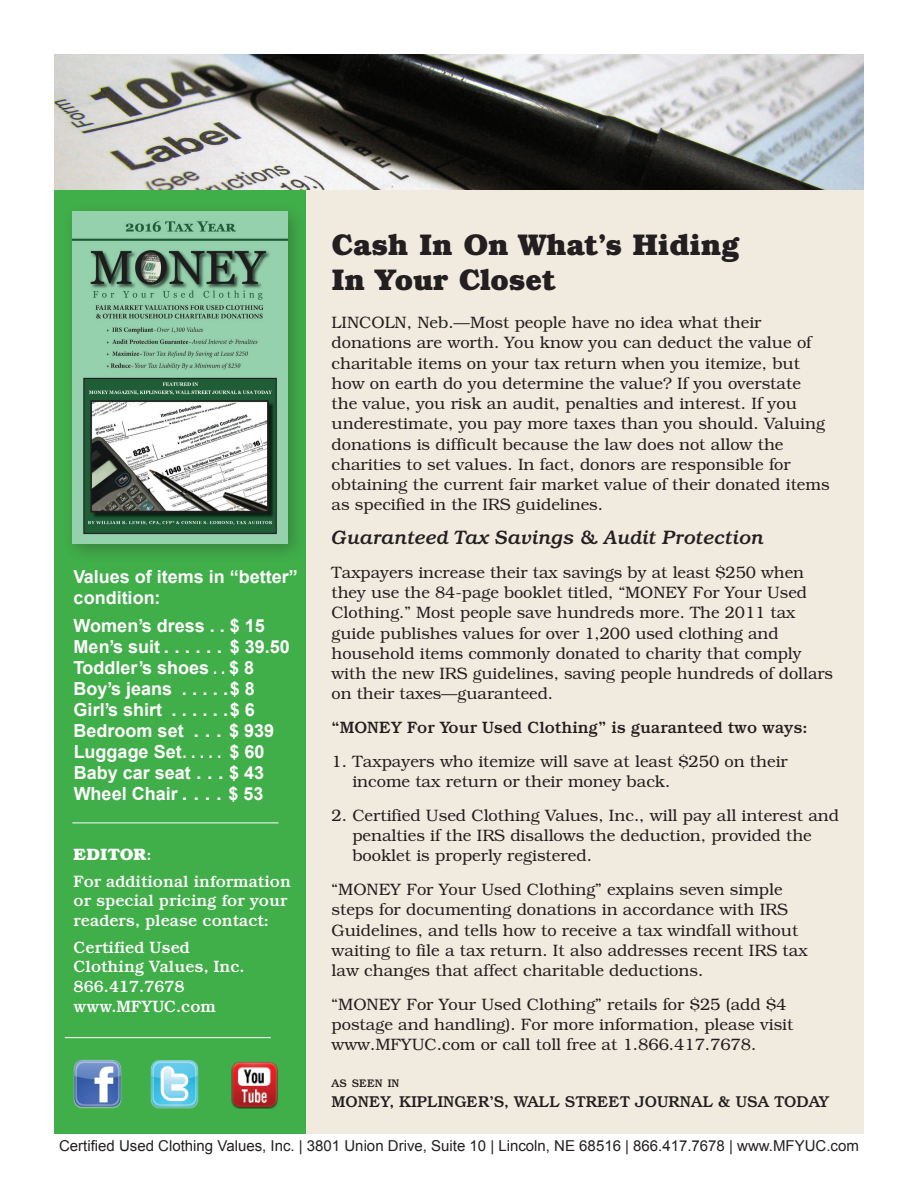
<style>
.page{position:relative;width:918px;height:1188px;background:#fff}
.page>*{position:absolute;margin:0;border:0;box-sizing:border-box;transform-origin:0 0}
.t1{font:700 30px/34.5px "Bookman";color:#231f20}
.t2{font:italic 500 19.5px "Bookman";color:#231f20}
.t3{font:700 18px/21px "Arial";color:#fff}
.t4{font:300 16.5px/20.2px "Bookman";color:#231f20}
.t5{font:500 16.5px/19.8px "Bookman";color:#fff}
.t6{font:500 16.5px "Bookman";color:#231f20}
.t7{font:500 15.75px "Bookman";color:#231f20}
.t8{font:15px "Arial";color:#231f20}
.t9{font:500 10.95px "Bookman";color:#231f20}
.s1{font-weight:700}
</style>
<div class="page">
<img style="left:54px;top:54px;width:810px;height:136px">
<div style="left:297px;top:190px;width:567px;height:944px;background:#f1ebdf"></div>
<div style="left:54px;top:190px;width:252px;height:944px;background:#40ae49"></div>
<div style="left:62px;top:201px;width:245px;height:363px;background:#231f20;opacity:.31"></div>
<img style="left:72px;top:212px;width:215px;height:332px">
<hr style="left:72px;top:823px;width:207px;height:1px;background:#fff">
<img style="left:150px;top:1060px;width:49px;height:49px">
<img style="left:231px;top:1062px;width:47px;height:47px">
<img style="left:73px;top:1059px;width:49px;height:50px">
<hr style="left:65px;top:1037px;width:206px;height:1px;background:#fff">
<h1 class="t1" style="left:332px;top:227px;width:410px">Cash In On What’s Hiding<br>In Your Closet</h1>
<p class="t4" style="left:332px;top:313px;width:500px">LINCOLN, Neb.—Most people have no idea what their donations are worth. You know you can deduct the value of charitable items on your tax return when you itemize, but how on earth do you determine the value? If you overstate the value, you risk an audit, penalties and interest. If you underestimate, you pay more taxes than you should. Valuing donations is difficult because the law does not allow the charities to set values. In fact, donors are responsible for obtaining the current fair market value of their donated items as specified in the IRS guidelines.</p>
<p class="t2" style="left:332px;top:526px;width:434px">Guaranteed Tax Savings &amp; Audit Protection</p>
<p class="t4" style="left:332px;top:562px;width:503px">Taxpayers increase their tax savings by at least $250 when they use the 84-page booklet titled, “MONEY For Your Used Clothing.” Most people save hundreds more. The 2011 tax guide publishes values for over 1,200 used clothing and household items commonly donated to charity that comply with the new IRS guidelines, saving people hundreds of dollars on their taxes—guaranteed.</p>
<p class="t6" style="left:332px;top:718px;width:478px">“MONEY For Your Used Clothing” is guaranteed two ways:</p>
<p class="t4" style="left:352px;top:751px;width:437px;text-indent:-21px">1. Taxpayers who itemize will save at least $250 on their income tax return or their money back.</p>
<p class="t4" style="left:352px;top:805px;width:488px;text-indent:-21px">2. Certified Used Clothing Values, Inc., will pay all interest and penalties if the IRS disallows the deduction, provided the booklet is properly registered.</p>
<p class="t4" style="left:332px;top:880px;width:478px">“MONEY For Your Used Clothing” explains seven simple steps for documenting donations in accordance with IRS Guidelines, and tells how to receive a tax windfall without waiting to file a tax return. It also addresses recent IRS tax law changes that affect charitable deductions.</p>
<p class="t4" style="left:332px;top:994px;width:463px">“MONEY For Your Used Clothing” retails for $25 (add $4 postage and handling). For more information, please visit www.MFYUC.com or call toll free at 1.866.417.7678.</p>
<p class="t9" style="left:332px;top:1077px;width:69px">AS SEEN IN</p>
<p class="t7" style="left:332px;top:1092px;width:499px">MONEY, KIPLINGER’S, WALL STREET JOURNAL &amp; USA TODAY</p>
<p class="t8" style="left:59px;top:1136px;width:801px">Certified Used Clothing Values, Inc. | 3801 Union Drive, Suite 10 | Lincoln, NE 68516 | 866.417.7678 | www.MFYUC.com</p>
<p class="t3" style="left:74px;top:567px;width:226px">Values of items in “better” condition:</p>
<p class="t3" style="left:74px;top:616px;width:193px">Women’s dress . . $ 15<br>Men’s suit ......</p>
<p class="t3" style="left:74px;top:637px;width:218px;text-indent:156px">$ 39.50<br>Toddler’s shoes . . $ 8<br>Boy’s jeans .....</p>
<p class="t3" style="left:230px;top:679px;width:27px">$ 8</p>
<p class="t3" style="left:74px;top:700px;width:95px">Girl’s shirt ......</p>
<p class="t3" style="left:230px;top:700px;width:27px">$ 6</p>
<p class="t3" style="left:74px;top:721px;width:116px">Bedroom set ....</p>
<p class="t3" style="left:229px;top:721px;width:47px">$ 939</p>
<p class="t3" style="left:74px;top:742px;width:114px">Luggage Set .....</p>
<p class="t3" style="left:74px;top:742px;width:192px;text-align:justify;text-indent:156px">$ 60<br>Baby car seat . . . $ 43<br>Wheel Chair ....</p>
<p class="t3" style="left:229px;top:784px;width:37px">$ 53</p>
<p class="t5" style="left:74px;top:841px;width:219px;line-height:26.5px"><span class="s1">EDITOR</span>:<br>For additional information</p>
<p class="t5" style="left:74px;top:891px;width:215px">or special pricing for your readers, please contact:</p>
<p class="t5" style="left:74px;top:937px;width:172px">Certified Used<br>Clothing Values, Inc.<br>866.417.7678 www.MFYUC.com</p>
</div>
